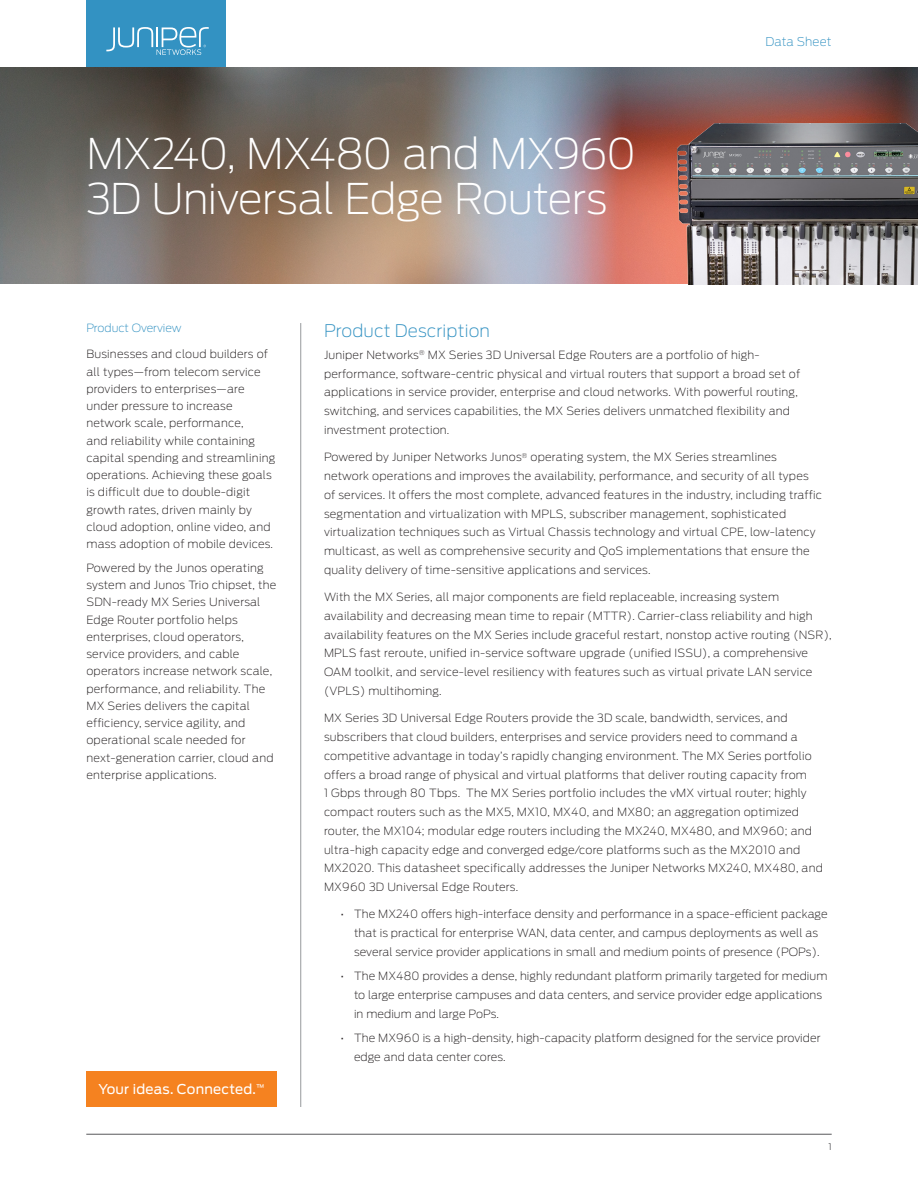
<style>
.page{position:relative;width:918px;height:1188px;background:#fff}
.page>*{position:absolute;margin:0;border:0;box-sizing:border-box;transform-origin:0 0}
.Datasheet_title{font:200 42px/45px "Antenna";letter-spacing:-.02em;color:#fff}
.t1{font:200 17.25px "Antenna";letter-spacing:.01em;color:#3392c2}
.PO_box_text{font:13.5px "Antenna";letter-spacing:.015em;color:#fff}
.t2{font:200 12px "Antenna";letter-spacing:.01em;color:#3392c2}
.PO_box_text-2{font:200 11.25px/18.8px "Antenna";letter-spacing:.02em;color:#231f20}
.PO_Box_Header{font:200 11.25px "Antenna";color:#3392c2}
.t3{font:300 9px "Antenna";color:#57585a}
</style>
<div class="page">
<hr style="left:300px;top:323px;width:1px;height:784px;background:#97999c">
<img style="left:0;top:68px;width:918px;height:216px">
<hr style="left:86px;top:1134px;width:746px;height:1px;background:#57585a">
<svg style="left:86px;top:0;width:140px;height:68px;background:#4097c3"></svg>
<img style="left:678px;top:123px;width:240px;height:161px">
<div style="left:86px;top:1071px;width:191px;height:36px;background:#f58220"></div>
<p class="Datasheet_title" style="left:86px;top:131px;width:551px">MX240, MX480 and MX960<br>3D Universal Edge Routers</p>
<p class="t2" style="left:765px;top:35px;width:68px">Data Sheet</p>
<p class="PO_Box_Header" style="left:86px;top:322px;width:97px">Product Overview</p>
<p class="PO_box_text-2" style="left:86px;top:346px;width:190px;line-height:17.2px">Businesses and cloud builders of all types—from telecom service providers to enterprises—are under pressure to increase network scale, performance,<br>and reliability while containing capital spending and streamlining operations. Achieving these goals is difficult due to double-digit growth rates, driven mainly by cloud adoption, online video, and mass adoption of mobile devices.</p>
<p class="PO_box_text-2" style="left:86px;top:559px;width:192px;line-height:17.2px">Powered by the Junos operating system and Junos Trio chipset, the<br>SDN-ready MX Series Universal<br>Edge Router portfolio helps enterprises, cloud operators, service providers, and cable operators increase network scale, performance, and reliability. The<br>MX Series delivers the capital efficiency, service agility, and operational scale needed for next-generation carrier, cloud and enterprise applications.</p>
<p class="PO_box_text" style="left:98px;top:1081px;width:168px">Your ideas. Connected.<sup>™</sup></p>
<h1 class="t1" style="left:324px;top:321px;width:168px">Product Description</h1>
<p class="PO_box_text-2" style="left:324px;top:345px;width:478px">Juniper Networks<sup>®</sup> MX Series 3D Universal Edge Routers are a portfolio of high&shy;performance, software-centric physical and virtual routers that support a broad set of applications in service provider, enterprise and cloud networks. With powerful routing, switching, and services capabilities, the MX Series delivers unmatched flexibility and investment protection.</p>
<p class="PO_box_text-2" style="left:324px;top:448px;width:500px">Powered by Juniper Networks Junos<sup>®</sup> operating system, the MX Series streamlines network operations and improves the availability, performance, and security of all types of services. It offers the most complete, advanced features in the industry, including traffic segmentation and virtualization with MPLS, subscriber management, sophisticated virtualization techniques such as Virtual Chassis technology and virtual CPE, low-latency multicast, as well as comprehensive security and QoS implementations that ensure the quality delivery of time-sensitive applications and services.</p>
<p class="PO_box_text-2" style="left:324px;top:588px;width:509px">With the MX Series, all major components are field replaceable, increasing system availability and decreasing mean time to repair (MTTR). Carrier-class reliability and high availability features on the MX Series include graceful restart, nonstop active routing (NSR), MPLS fast reroute, unified in-service software upgrade (unified ISSU), a comprehensive OAM toolkit, and service-level resiliency with features such as virtual private LAN service (VPLS) multihoming.</p>
<p class="PO_box_text-2" style="left:324px;top:709px;width:500px">MX Series 3D Universal Edge Routers provide the 3D scale, bandwidth, services, and subscribers that cloud builders, enterprises and service providers need to command a competitive advantage in today’s rapidly changing environment. The MX Series portfolio offers a broad range of physical and virtual platforms that deliver routing capacity from<br>1 Gbps through 80 Tbps. The MX Series portfolio includes the vMX virtual router; highly compact routers such as the MX5, MX10, MX40, and MX80; an aggregation optimized router, the MX104; modular edge routers including the MX240, MX480, and MX960; and ultra-high capacity edge and converged edge/core platforms such as the MX2010 and MX2020. This datasheet specifically addresses the Juniper Networks MX240, MX480, and MX960 3D Universal Edge Routers.</p>
<p class="PO_box_text-2" style="left:340px;top:905px;width:489px;text-align:center">• The MX240 offers high-interface density and performance in a space-efficient package that is practical for enterprise WAN, data center, and campus deployments as well as several service provider applications in small and medium points of presence (POPs).</p>
<p class="PO_box_text-2" style="left:354px;top:967px;width:475px;text-indent:-14px">• The MX480 provides a dense, highly redundant platform primarily targeted for medium to large enterprise campuses and data centers, and service provider edge applications in medium and large PoPs.</p>
<p class="PO_box_text-2" style="left:354px;top:1028px;width:468px;text-indent:-14px">• The MX960 is a high-density, high-capacity platform designed for the service provider edge and data center cores.</p>
<p class="t3" style="left:828px;top:1142px;width:5px">1</p>
</div>
